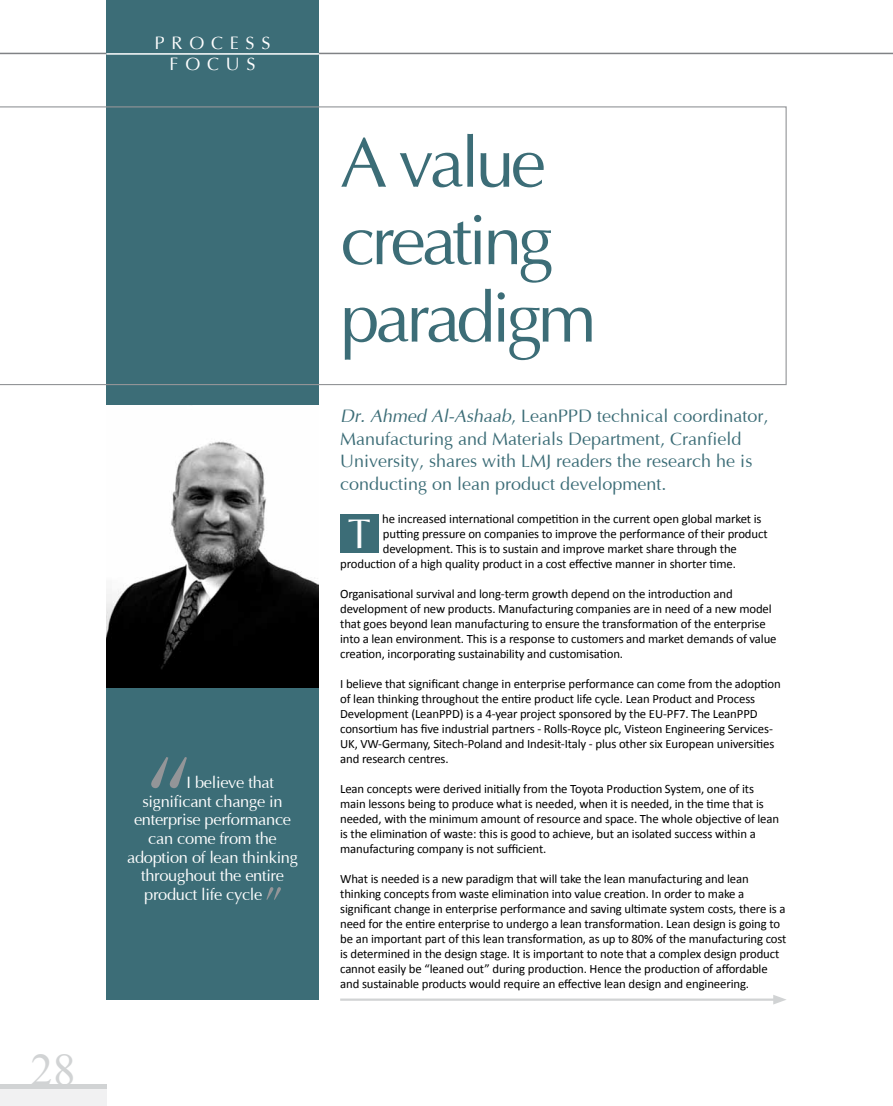
<style>
.page{position:relative;width:893px;height:1106px;background:#fff}
.page>*{position:absolute;margin:0;border:0;box-sizing:border-box;transform-origin:0 0}
.t1{font:70.5px/77.4px "Opulent";letter-spacing:-.06em;color:#3c6d77}
.t2{font:45px "Times New Roman";color:#d1d3d4}
.t3{font:41.4px "Opulent";color:#fff}
.t4{font:18px/22.5px "Opulent";color:#3c6d77}
.t5{font:18px/21px "Opulent";letter-spacing:.375em;color:#fff;text-align:center}
.t6{font:16.5px "Opulent";letter-spacing:-.02em;color:#fff}
.t7{font:12.75px/15px "Calibri";letter-spacing:-.01em;color:#000}
.s1{font-style:italic}
</style>
<div class="page">
<hr style="left:0;top:53px;width:893px;height:1px;background:#808285">
<div style="left:0;top:1086px;width:106px;height:20px;background:#f1f1f2"></div>
<hr style="left:0;top:1084px;width:106px;height:4px;background:#d1d3d4">
<div style="left:106px;top:0;width:213px;height:999px;background:#3c6d77"></div>
<img style="left:106px;top:405px;width:213px;height:282px">
<hr style="left:106px;top:53px;width:213px;height:2px;background:#fff">
<svg style="left:0;top:106px;width:787px;height:279px"></svg>
<hr style="left:340px;top:998px;width:437px;height:2px;background:#d1d3d4">
<svg style="left:773px;top:995px;width:13px;height:9px"></svg>
<div style="left:340px;top:514px;width:39px;height:39px;background:#3c6d77"></div>
<svg style="left:151px;top:757px;width:36px;height:31px"></svg>
<svg style="left:266px;top:887px;width:15px;height:12px"></svg>
<h2 class="t2" style="left:31px;top:1039px;width:46px">28</h2>
<h3 class="t5" style="left:155px;top:33px;width:117px">PROCESS<br>FOCUS</h3>
<p class="t6" style="left:187px;top:773px;width:89px">I believe that</p>
<p class="t6" style="left:143px;top:791px;width:142px">significant change in</p>
<p class="t6" style="left:134px;top:810px;width:159px">enterprise performance</p>
<p class="t6" style="left:148px;top:828px;width:130px">can come from the</p>
<p class="t6" style="left:127px;top:847px;width:172px">adoption of lean thinking</p>
<p class="t6" style="left:141px;top:866px;width:144px">throughout the entire</p>
<p class="t6" style="left:144px;top:884px;width:120px">product life cycle</p>
<h1 class="t1" style="left:340px;top:124px;width:258px">A value creating paradigm</h1>
<h3 class="t4" style="left:340px;top:405px;width:430px"><span class="s1">Dr. Ahmed Al-Ashaab</span>, LeanPPD technical coordinator, Manufacturing and Materials Department, Cranfield University, shares with LMJ readers the research he is conducting on lean product development.</h3>
<p class="t7" style="left:382px;top:510px;width:381px">he increased international competition in the current open global market is</p>
<p class="t7" style="left:383px;top:525px;width:386px">putting pressure on companies to improve the performance of their product</p>
<p class="t7" style="left:383px;top:540px;width:355px">development. This is to sustain and improve market share through the</p>
<p class="t7" style="left:340px;top:555px;width:397px">production of a high quality product in a cost effective manner in shorter time.</p>
<p class="t7" style="left:340px;top:585px;width:438px">Organisational survival and long-term growth depend on the introduction and development of new products. Manufacturing companies are in need of a new model that goes beyond lean manufacturing to ensure the transformation of the enterprise into a lean environment. This is a response to customers and market demands of value creation, incorporating sustainability and customisation.</p>
<p class="t7" style="left:340px;top:675px;width:442px">I believe that significant change in enterprise performance can come from the adoption of lean thinking throughout the entire product life cycle. Lean Product and Process Development (LeanPPD) is a 4-year project sponsored by the EU-PF7. The LeanPPD consortium has five industrial partners - Rolls-Royce plc, Visteon Engineering Services-UK, VW-Germany, Sitech-Poland and Indesit-Italy - plus other six European universities and research centres.</p>
<p class="t7" style="left:340px;top:780px;width:440px">Lean concepts were derived initially from the Toyota Production System, one of its main lessons being to produce what is needed, when it is needed, in the time that is needed, with the minimum amount of resource and space. The whole objective of lean is the elimination of waste: this is good to achieve, but an isolated success within a manufacturing company is not sufficient.</p>
<p class="t7" style="left:340px;top:870px;width:448px">What is needed is a new paradigm that will take the lean manufacturing and lean thinking concepts from waste elimination into value creation. In order to make a significant change in enterprise performance and saving ultimate system costs, there is a need for the entire enterprise to undergo a lean transformation. Lean design is going to be an important part of this lean transformation, as up to 80% of the manufacturing cost is determined in the design stage. It is important to note that a complex design product cannot easily be “leaned out” during production. Hence the production of affordable and sustainable products would require an effective lean design and engineering.</p>
<h3 class="t3" style="left:348px;top:509px;width:24px">T</h3>
</div>
